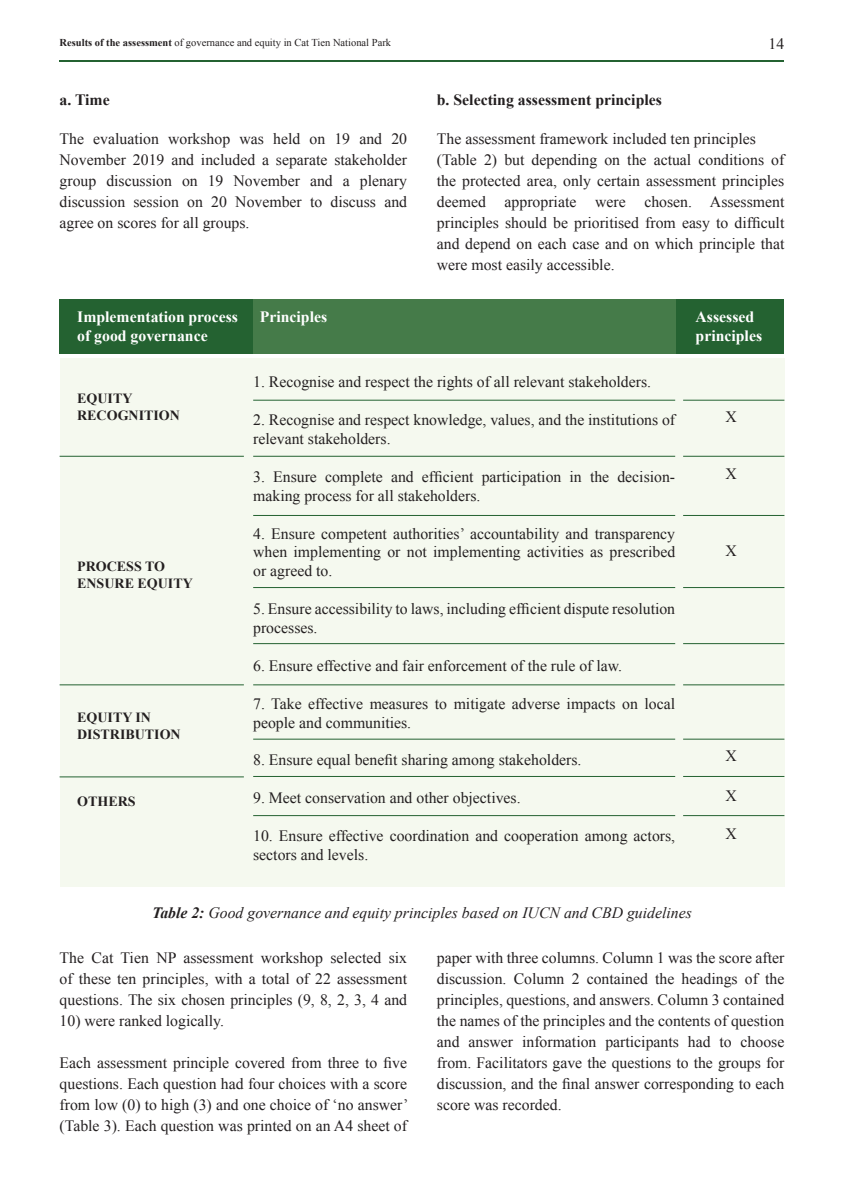
<style>
.page{position:relative;width:844px;height:1191px;background:#fff}
.page>*{position:absolute;margin:0;border:0;box-sizing:border-box;transform-origin:0 0}
.t1{font:15.75px/21px "Times New Roman";color:#231f20}
.t2{font:italic 15.75px "Times New Roman";color:#231f20}
.t3{font:700 15.75px/18.9px "Times New Roman";color:#fff}
.t4{font:700 15.75px "Times New Roman";color:#231f20}
.t5{font:700 14px/16.8px "Times New Roman";color:#231f20}
.t6{font:10.5px "Times New Roman";color:#231f20}
.s1{font-weight:700}
</style>
<div class="page">
<hr style="left:60px;top:60px;width:724px;height:1px;background:#246231">
<div style="left:60px;top:358px;width:724px;height:528px;background:#f5f9ef"></div>
<div style="left:60px;top:299px;width:724px;height:55px;background:#246231"></div>
<div style="left:253px;top:299px;width:422px;height:55px;background:#457b49"></div>
<hr style="left:253px;top:456px;width:422px;height:1px;background:#246231">
<hr style="left:253px;top:587px;width:422px;height:1px;background:#246231">
<hr style="left:253px;top:400px;width:422px;height:1px;background:#246231">
<hr style="left:253px;top:515px;width:422px;height:1px;background:#246231">
<hr style="left:253px;top:643px;width:422px;height:1px;background:#246231">
<hr style="left:253px;top:684px;width:422px;height:1px;background:#246231">
<hr style="left:253px;top:739px;width:422px;height:1px;background:#246231">
<hr style="left:253px;top:776px;width:422px;height:1px;background:#246231">
<hr style="left:253px;top:815px;width:422px;height:1px;background:#246231">
<hr style="left:683px;top:456px;width:101px;height:1px;background:#246231">
<hr style="left:683px;top:587px;width:101px;height:1px;background:#246231">
<hr style="left:683px;top:400px;width:101px;height:1px;background:#246231">
<hr style="left:683px;top:515px;width:101px;height:1px;background:#246231">
<hr style="left:683px;top:643px;width:101px;height:1px;background:#246231">
<hr style="left:683px;top:684px;width:101px;height:1px;background:#246231">
<hr style="left:683px;top:739px;width:101px;height:1px;background:#246231">
<hr style="left:683px;top:776px;width:101px;height:1px;background:#246231">
<hr style="left:683px;top:815px;width:101px;height:1px;background:#246231">
<hr style="left:60px;top:456px;width:184px;height:1px;background:#246231">
<hr style="left:60px;top:684px;width:184px;height:1px;background:#246231">
<hr style="left:60px;top:776px;width:184px;height:1px;background:#246231">
<p class="t6" style="left:60px;top:36px;width:333px"><span class="s1">Results of the assessment</span> of governance and equity in Cat Tien National Park</p>
<p class="t1" style="left:768px;top:33px;width:17px">14</p>
<p class="t4" style="left:60px;top:89px;width:52px">a. Time</p>
<p class="t4" style="left:437px;top:89px;width:226px">b. Selecting assessment principles</p>
<p class="t1" style="left:60px;top:128px;width:349px;text-align:justify">The evaluation workshop was held on 19 and 20<br>November 2019 and included a separate stakeholder group discussion on 19 November and a plenary discussion session on 20 November to discuss and agree on scores for all groups.</p>
<p class="t1" style="left:437px;top:128px;width:349px">The assessment framework included ten principles (Table 2) but depending on the actual conditions of the protected area, only certain assessment principles deemed appropriate were chosen. Assessment principles should be prioritised from easy to difficult and depend on each case and on which principle that were most easily accessible.</p>
<p class="t3" style="left:77px;top:307px;width:162px">Implementation process of good governance</p>
<p class="t3" style="left:260px;top:307px;width:69px">Principles</p>
<p class="t3" style="left:695px;top:307px;width:68px">Assessed principles</p>
<p class="t5" style="left:77px;top:390px;width:104px">EQUITY<br>RECOGNITION</p>
<p class="t5" style="left:77px;top:558px;width:117px">PROCESS TO<br>ENSURE EQUITY</p>
<p class="t5" style="left:77px;top:709px;width:105px">EQUITY IN<br>DISTRIBUTION</p>
<p class="t5" style="left:77px;top:793px;width:60px">OTHERS</p>
<p class="t1" style="left:253px;top:371px;width:399px">1. Recognise and respect the rights of all relevant stakeholders.</p>
<p class="t1" style="left:253px;top:410px;width:423px;line-height:18.9px">2. Recognise and respect knowledge, values, and the institutions of relevant stakeholders.</p>
<p class="t1" style="left:253px;top:467px;width:423px;line-height:18.9px">3. Ensure complete and efficient participation in the decision&shy;making process for all stakeholders.</p>
<p class="t1" style="left:253px;top:523px;width:423px;line-height:18.9px;text-align:justify">4. Ensure competent authorities’ accountability and transparency when implementing or not implementing activities as prescribed or agreed to.</p>
<p class="t1" style="left:253px;top:599px;width:423px;line-height:18.9px">5. Ensure accessibility to laws, including efficient dispute resolution processes.</p>
<p class="t1" style="left:253px;top:655px;width:370px">6. Ensure effective and fair enforcement of the rule of law.</p>
<p class="t1" style="left:253px;top:693px;width:423px;line-height:18.9px">7. Take effective measures to mitigate adverse impacts on local people and communities.</p>
<p class="t1" style="left:253px;top:749px;width:330px">8. Ensure equal benefit sharing among stakeholders.</p>
<p class="t1" style="left:253px;top:787px;width:269px">9. Meet conservation and other objectives.</p>
<p class="t1" style="left:253px;top:826px;width:423px;line-height:18.9px">10. Ensure effective coordination and cooperation among actors, sectors and levels.</p>
<p class="t2" style="left:152px;top:902px;width:541px"><span class="s1">Table 2:</span> Good governance and equity principles based on IUCN and CBD guidelines</p>
<p class="t1" style="left:725px;top:406px;width:13px">X</p>
<p class="t1" style="left:725px;top:463px;width:13px">X</p>
<p class="t1" style="left:725px;top:540px;width:13px">X</p>
<p class="t1" style="left:725px;top:745px;width:13px">X</p>
<p class="t1" style="left:725px;top:784px;width:13px">X</p>
<p class="t1" style="left:725px;top:822px;width:13px">X</p>
<p class="t1" style="left:60px;top:947px;width:349px;text-align:justify">The Cat Tien NP assessment workshop selected six of these ten principles, with a total of 22 assessment questions. The six chosen principles (9, 8, 2, 3, 4 and</p>
<p class="t1" style="left:60px;top:1010px;width:166px">10) were ranked logically.</p>
<p class="t1" style="left:60px;top:1052px;width:350px;text-align:justify">Each assessment principle covered from three to five questions. Each question had four choices with a score from low (0) to high (3) and one choice of ‘no answer’ (Table 3). Each question was printed on an A4 sheet of</p>
<p class="t1" style="left:437px;top:947px;width:349px;text-align:justify">paper with three columns. Column 1 was the score after discussion. Column 2 contained the headings of the principles, questions, and answers. Column 3 contained the names of the principles and the contents of question and answer information participants had to choose from. Facilitators gave the questions to the groups for discussion, and the final answer corresponding to each score was recorded.</p>
</div>
